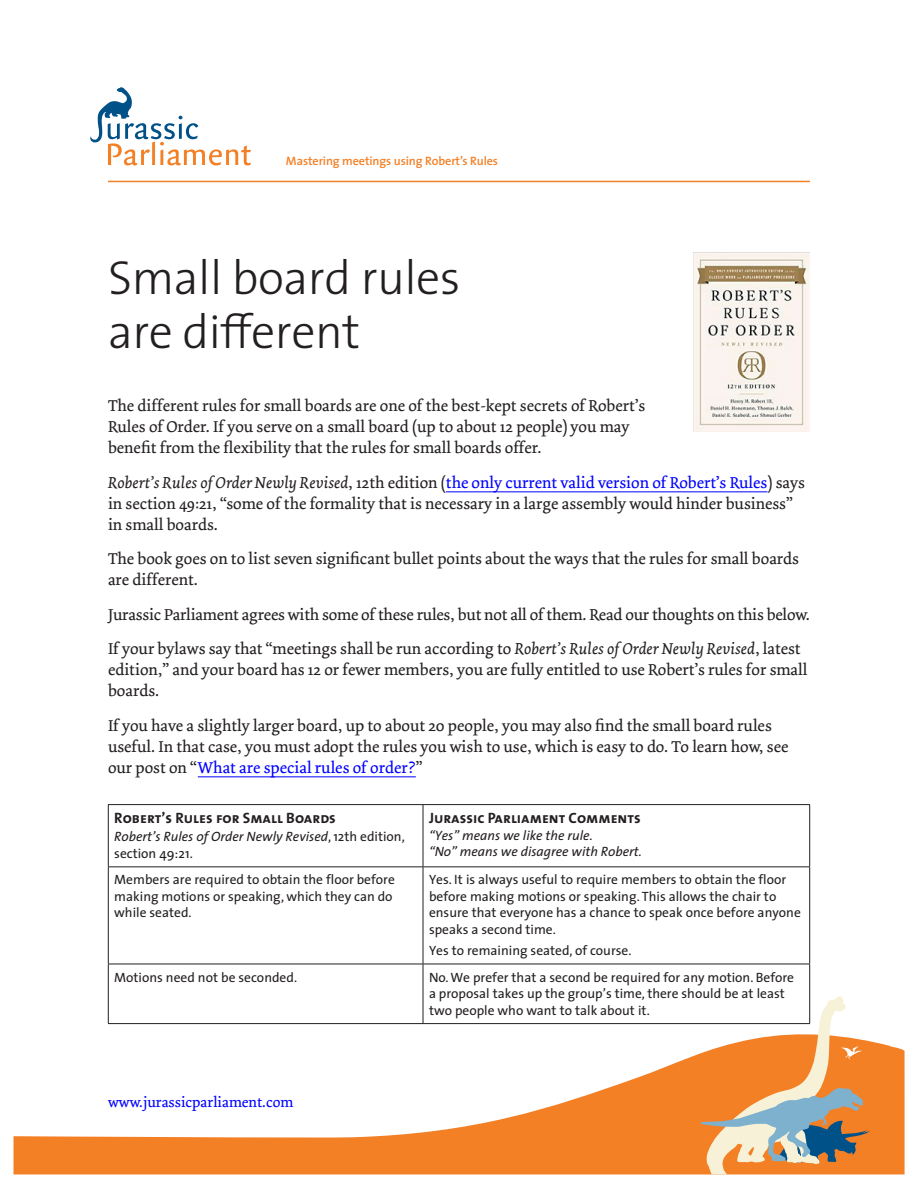
<style>
.page{position:relative;width:918px;height:1188px;background:#fff}
.page>*{position:absolute;margin:0;border:0;box-sizing:border-box;transform-origin:0 0}
.t1{font:300 48px/54px "The Sans";letter-spacing:-.01em;color:#231f20}
.t2{font:16.5px/21px "Dolly";color:#231f20}
.t3{font:15px "The Sans Bold Caps";color:#231f20}
.t4{font:15px "Dolly";color:#00f}
.t5{font:13.5px/16.5px "The Sans";color:#231f20}
.t6{font:italic 13.5px/16.5px "The Sans";color:#231f20}
.t7{font:600 12.15px "The Sans";letter-spacing:-.01em;color:#f48026}
.s1{font-style:italic}
.s2{color:#00f}
.s3{font-style:normal}
</style>
<div class="page">
<hr style="left:108px;top:181px;width:702px;height:1px;background:#f48026">
<svg style="left:14px;top:1041px;width:891px;height:133px"></svg>
<svg style="left:701px;top:996px;width:169px;height:179px"></svg>
<svg style="left:90px;top:87px;width:161px;height:78px"></svg>
<hr style="left:423px;top:805px;width:1px;height:62px;background:#231f20">
<hr style="left:423px;top:867px;width:1px;height:97px;background:#231f20">
<hr style="left:423px;top:964px;width:1px;height:59px;background:#231f20">
<hr style="left:108px;top:964px;width:1px;height:59px;background:#231f20">
<hr style="left:809px;top:964px;width:1px;height:59px;background:#231f20">
<hr style="left:108px;top:1023px;width:315px;height:1px;background:#231f20">
<hr style="left:423px;top:1023px;width:387px;height:1px;background:#231f20">
<hr style="left:108px;top:867px;width:1px;height:97px;background:#231f20">
<hr style="left:809px;top:867px;width:1px;height:97px;background:#231f20">
<hr style="left:108px;top:964px;width:315px;height:1px;background:#231f20">
<hr style="left:423px;top:964px;width:387px;height:1px;background:#231f20">
<hr style="left:108px;top:804px;width:315px;height:1px;background:#231f20">
<hr style="left:108px;top:805px;width:1px;height:62px;background:#231f20">
<hr style="left:423px;top:804px;width:387px;height:1px;background:#231f20">
<hr style="left:809px;top:805px;width:1px;height:62px;background:#231f20">
<hr style="left:108px;top:867px;width:315px;height:1px;background:#231f20">
<hr style="left:423px;top:867px;width:387px;height:1px;background:#231f20">
<hr style="left:446px;top:492px;width:321px;height:1px;background:#00f">
<hr style="left:198px;top:777px;width:218px;height:1px;background:#00f">
<img style="left:694px;top:252px;width:116px;height:180px">
<p class="t7" style="left:286px;top:151px;width:214px">Mastering meetings using Robert’s Rules</p>
<h1 class="t1" style="left:108px;top:249px;width:354px">Small board rules are different</h1>
<p class="t2" style="left:108px;top:395px;width:539px">The different rules for small boards are one of the best-kept secrets of Robert’s<br>Rules of Order. If you serve on a small board (up to about 12 people) you may benefit from the flexibility that the rules for small boards offer.</p>
<p class="t2" style="left:108px;top:472px;width:698px"><span class="s1">Robert’s Rules of Order Newly Revised</span>, 12th edition (<span class="s2">the only current valid version of Robert’s Rules</span>) says in section 49:21, “some of the formality that is necessary in a large assembly would hinder business” in small boards.</p>
<p class="t2" style="left:108px;top:548px;width:693px">The book goes on to list seven significant bullet points about the ways that the rules for small boards are different.</p>
<p class="t2" style="left:108px;top:597px;width:703px;line-height:34.5px">Jurassic Parliament agrees with some of these rules, but not all of them. Read our thoughts on this below.<br>If your bylaws say that “meetings shall be run according to <span class="s1">Robert’s Rules of Order Newly Revised</span>, latest</p>
<p class="t2" style="left:108px;top:659px;width:701px">edition,” and your board has 12 or fewer members, you are fully entitled to use Robert’s rules for small boards.</p>
<p class="t2" style="left:108px;top:715px;width:682px">If you have a slightly larger board, up to about 20 people, you may also find the small board rules useful. In that case, you must adopt the rules you wish to use, which is easy to do. To learn how, see our post on “<span class="s2">What are special rules of order?</span>”</p>
<p class="t3" style="left:114px;top:806px;width:223px">Robert’s Rules for Small Boards</p>
<p class="t6" style="left:114px;top:828px;width:292px">Robert’s Rules of Order Newly Revised<span class="s3">, 12th edition, section 49:21.</span></p>
<p class="t3" style="left:429px;top:806px;width:213px">Jurassic Parliament Comments</p>
<p class="t6" style="left:429px;top:827px;width:214px">“Yes” means we like the rule.<br>“No” means we disagree with Robert.</p>
<p class="t5" style="left:114px;top:871px;width:282px">Members are required to obtain the floor before making motions or speaking, which they can do while seated.</p>
<p class="t5" style="left:429px;top:871px;width:373px">Yes. It is always useful to require members to obtain the floor before making motions or speaking. This allows the chair to ensure that everyone has a chance to speak once before anyone speaks a second time.</p>
<p class="t5" style="left:429px;top:942px;width:204px">Yes to remaining seated, of course.</p>
<p class="t5" style="left:114px;top:968px;width:184px">Motions need not be seconded.</p>
<p class="t5" style="left:429px;top:968px;width:367px">No. We prefer that a second be required for any motion. Before a proposal takes up the group’s time, there should be at least two people who want to talk about it.</p>
<p class="t4" style="left:108px;top:1093px;width:187px">www.jurassicparliament.com</p>
</div>
